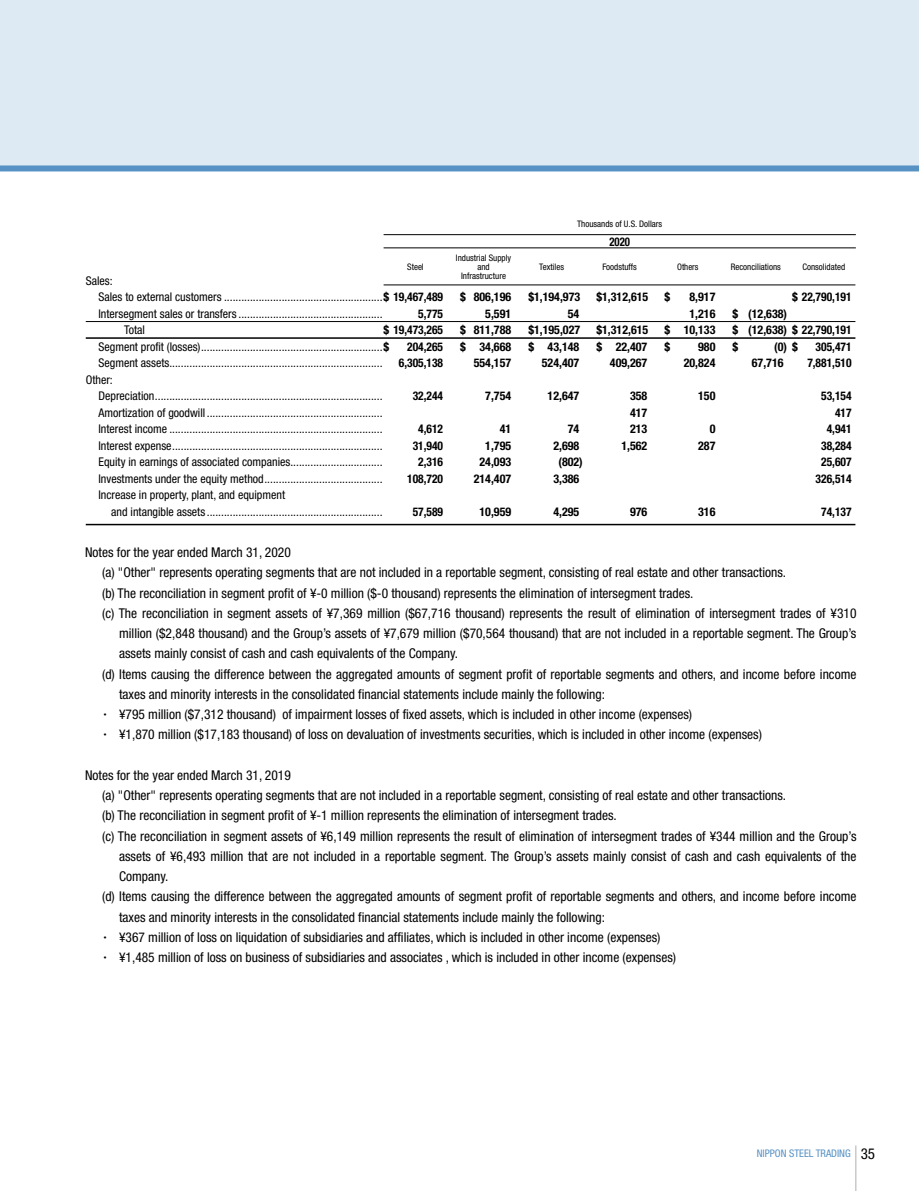
<style>
.page{position:relative;width:919px;height:1191px;background:#fff}
.page>*{position:absolute;margin:0;border:0;box-sizing:border-box;transform-origin:0 0}
.t1{font:condensed 13.5px "Helvetica Neue";color:#000}
.t2{font:condensed 12px "Helvetica Neue";color:#000}
.t3{font:700 condensed 12px/16.5px "Helvetica Neue";color:#000;text-align:right}
.t4{font:700 condensed 12px/16.5px "Helvetica Neue";color:#000;text-align:right;scale:.96 1}
.t5{font:700 condensed 12px "Helvetica Neue";color:#000;scale:.9 1}
.t6{font:condensed 10.5px "Helvetica Neue";color:#5792c5}
.t7{font:condensed 9px/9px "Helvetica Neue";color:#000;text-align:center}
.s1{font-weight:700}
.s2{font-family:"Gothic BBB Pro";font-weight:500;font-stretch:normal;font-size:12px}
.s3{font-size:15px;color:#000}
</style>
<div class="page">
<hr style="left:854px;top:1145px;width:2px;height:46px;background:#c9caca">
<div style="left:0;top:0;width:918px;height:168px;background:#dde9f3"></div>
<div style="left:0;top:165px;width:918px;height:6px;background:#5792c5"></div>
<hr style="left:383px;top:234px;width:472px;height:1px;background:#000">
<hr style="left:383px;top:285px;width:472px;height:1px;background:#000">
<hr style="left:383px;top:248px;width:472px;height:1px;background:#000">
<hr style="left:86px;top:321px;width:769px;height:1px;background:#000">
<hr style="left:86px;top:337px;width:769px;height:2px;background:#000">
<hr style="left:86px;top:524px;width:769px;height:1px;background:#000">
<p class="t7" style="left:577px;top:219px;width:87px">Thousands of U.S. Dollars</p>
<p class="t5" style="left:609px;top:234px;width:25px">2020</p>
<p class="t7" style="left:456px;top:253px;width:57px">Industrial Supply and<br>Infrastructure</p>
<p class="t7" style="left:407px;top:262px;width:18px">Steel</p>
<p class="t7" style="left:539px;top:262px;width:26px">Textiles</p>
<p class="t7" style="left:602px;top:262px;width:36px">Foodstuffs</p>
<p class="t7" style="left:677px;top:262px;width:23px">Others</p>
<p class="t7" style="left:730px;top:262px;width:52px">Reconciliations</p>
<p class="t7" style="left:802px;top:262px;width:44px">Consolidated</p>
<p class="t2" style="left:86px;top:273px;width:28px">Sales:</p>
<p class="t2" style="left:98px;top:290px;width:346px">Sales to external customers .......................................................<span class="s1">$ 19,467,489</span></p>
<p class="t2" style="left:98px;top:306px;width:285px">Intersegment sales or transfers ..................................................</p>
<p class="t2" style="left:124px;top:323px;width:22px">Total</p>
<p class="t2" style="left:98px;top:339px;width:292px">Segment profit (losses)...............................................................<span class="s1">$</span></p>
<p class="t2" style="left:98px;top:356px;width:285px">Segment assets..........................................................................</p>
<p class="t2" style="left:86px;top:372px;width:29px">Other:</p>
<p class="t2" style="left:98px;top:389px;width:285px">Depreciation...............................................................................</p>
<p class="t2" style="left:98px;top:405px;width:285px">Amortization of goodwill .............................................................</p>
<p class="t2" style="left:98px;top:422px;width:285px">Interest income ..........................................................................</p>
<p class="t2" style="left:98px;top:438px;width:285px">Interest expense.........................................................................</p>
<p class="t2" style="left:98px;top:455px;width:285px">Equity in earnings of associated companies................................</p>
<p class="t2" style="left:98px;top:471px;width:285px">Investments under the equity method.........................................</p>
<p class="t2" style="left:98px;top:488px;width:188px">Increase in property, plant, and equipment</p>
<p class="t2" style="left:111px;top:504px;width:273px">and intangible assets .............................................................</p>
<p class="t3" style="left:460px;top:288px;width:52px">$ 806,196<br>5,591<br>$ 811,788 $ 34,668<br>554,157</p>
<p class="t3" style="left:485px;top:387px;width:27px">7,754</p>
<p class="t3" style="left:473px;top:420px;width:39px">41<br>1,795<br>24,093<br>214,407</p>
<p class="t3" style="left:479px;top:503px;width:33px">10,959</p>
<p class="t3" style="left:528px;top:288px;width:53px">$1,194,973<br>54 $1,195,027 $ 43,148<br>524,407</p>
<p class="t3" style="left:547px;top:387px;width:33px">12,647</p>
<p class="t3" style="left:553px;top:420px;width:31px">74<br>2,698 (802)<br>3,386</p>
<p class="t3" style="left:553px;top:503px;width:27px">4,295</p>
<p class="t3" style="left:596px;top:288px;width:53px">$1,312,615</p>
<p class="t3" style="left:596px;top:321px;width:53px">$1,312,615 $ 22,407<br>409,267</p>
<p class="t3" style="left:621px;top:387px;width:27px">358<br>417<br>213<br>1,562</p>
<p class="t3" style="left:664px;top:288px;width:7px">$</p>
<p class="t3" style="left:689px;top:288px;width:27px">8,917</p>
<p class="t3" style="left:689px;top:305px;width:27px">1,216</p>
<p class="t3" style="left:664px;top:321px;width:52px">$ 10,133</p>
<p class="t3" style="left:664px;top:338px;width:7px">$</p>
<p class="t3" style="left:683px;top:338px;width:33px">980<br>20,824</p>
<p class="t3" style="left:698px;top:387px;width:19px">150</p>
<p class="t3" style="left:698px;top:420px;width:19px">0<br>287</p>
<p class="t3" style="left:792px;top:288px;width:61px">$ 22,790,191</p>
<p class="t3" style="left:774px;top:321px;width:79px;text-align:left;text-indent:-42px">$ (12,638) $ 22,790,191 (0) $</p>
<p class="t3" style="left:732px;top:305px;width:56px">$ (12,638)</p>
<p class="t3" style="left:732px;top:338px;width:7px">$</p>
<p class="t3" style="left:751px;top:354px;width:33px">67,716</p>
<p class="t4" style="left:383px;top:305px;width:64px">5,775<br>$ 19,473,265<br>204,265<br>6,305,138</p>
<p class="t4" style="left:412px;top:387px;width:33px">32,244</p>
<p class="t4" style="left:407px;top:420px;width:39px">4,612<br>31,940<br>2,316<br>108,720</p>
<p class="t4" style="left:412px;top:503px;width:33px">57,589</p>
<p class="t4" style="left:807px;top:338px;width:48px">305,471<br>7,881,510</p>
<p class="t4" style="left:815px;top:387px;width:39px">53,154<br>417<br>4,941<br>38,284<br>25,607<br>326,514</p>
<p class="t4" style="left:821px;top:503px;width:33px">74,137</p>
<p class="t3" style="left:630px;top:503px;width:19px">976</p>
<p class="t3" style="left:698px;top:503px;width:19px">316</p>
<p class="t1" style="left:85px;top:544px;width:207px">Notes for the year ended March 31, 2020</p>
<p class="t1" style="left:102px;top:565px;width:685px">(a) "Other" represents operating segments that are not included in a reportable segment, consisting of real estate and other transactions.</p>
<p class="t1" style="left:102px;top:585px;width:593px">(b) The reconciliation in segment profit of ¥-0 million ($-0 thousand) represents the elimination of intersegment trades.</p>
<p class="t1" style="left:102px;top:605px;width:755px">(c) The reconciliation in segment assets of ¥7,369 million ($67,716 thousand) represents the result of elimination of intersegment trades of ¥310</p>
<p class="t1" style="left:119px;top:625px;width:738px">million ($2,848 thousand) and the Group’s assets of ¥7,679 million ($70,564 thousand) that are not included in a reportable segment. The Group’s</p>
<p class="t1" style="left:119px;top:646px;width:340px">assets mainly consist of cash and cash equivalents of the Company.</p>
<p class="t1" style="left:102px;top:666px;width:755px">(d) Items causing the difference between the aggregated amounts of segment profit of reportable segments and others, and income before income</p>
<p class="t1" style="left:119px;top:686px;width:487px">taxes and minority interests in the consolidated financial statements include mainly the following:</p>
<p class="t1" style="left:99px;top:706px;width:594px"><span class="s2">・</span> ¥795 million ($7,312 thousand) of impairment losses of fixed assets, which is included in other income (expenses)</p>
<p class="t1" style="left:99px;top:727px;width:664px"><span class="s2">・</span> ¥1,870 million ($17,183 thousand) of loss on devaluation of investments securities, which is included in other income (expenses)</p>
<p class="t1" style="left:85px;top:767px;width:207px">Notes for the year ended March 31, 2019</p>
<p class="t1" style="left:102px;top:787px;width:685px">(a) "Other" represents operating segments that are not included in a reportable segment, consisting of real estate and other transactions.</p>
<p class="t1" style="left:102px;top:808px;width:516px">(b) The reconciliation in segment profit of ¥-1 million represents the elimination of intersegment trades.</p>
<p class="t1" style="left:102px;top:828px;width:755px">(c) The reconciliation in segment assets of ¥6,149 million represents the result of elimination of intersegment trades of ¥344 million and the Group’s</p>
<p class="t1" style="left:119px;top:848px;width:738px">assets of ¥6,493 million that are not included in a reportable segment. The Group’s assets mainly consist of cash and cash equivalents of the</p>
<p class="t1" style="left:119px;top:868px;width:51px">Company.</p>
<p class="t1" style="left:102px;top:889px;width:755px">(d) Items causing the difference between the aggregated amounts of segment profit of reportable segments and others, and income before income</p>
<p class="t1" style="left:119px;top:909px;width:487px">taxes and minority interests in the consolidated financial statements include mainly the following:</p>
<p class="t1" style="left:99px;top:929px;width:563px"><span class="s2">・</span> ¥367 million of loss on liquidation of subsidiaries and affiliates, which is included in other income (expenses)</p>
<p class="t1" style="left:99px;top:949px;width:578px"><span class="s2">・</span> ¥1,485 million of loss on business of subsidiaries and associates , which is included in other income (expenses)</p>
<p class="t6" style="left:756px;top:1146px;width:120px">NIPPON STEEL TRADING <span class="s3">35</span></p>
</div>
